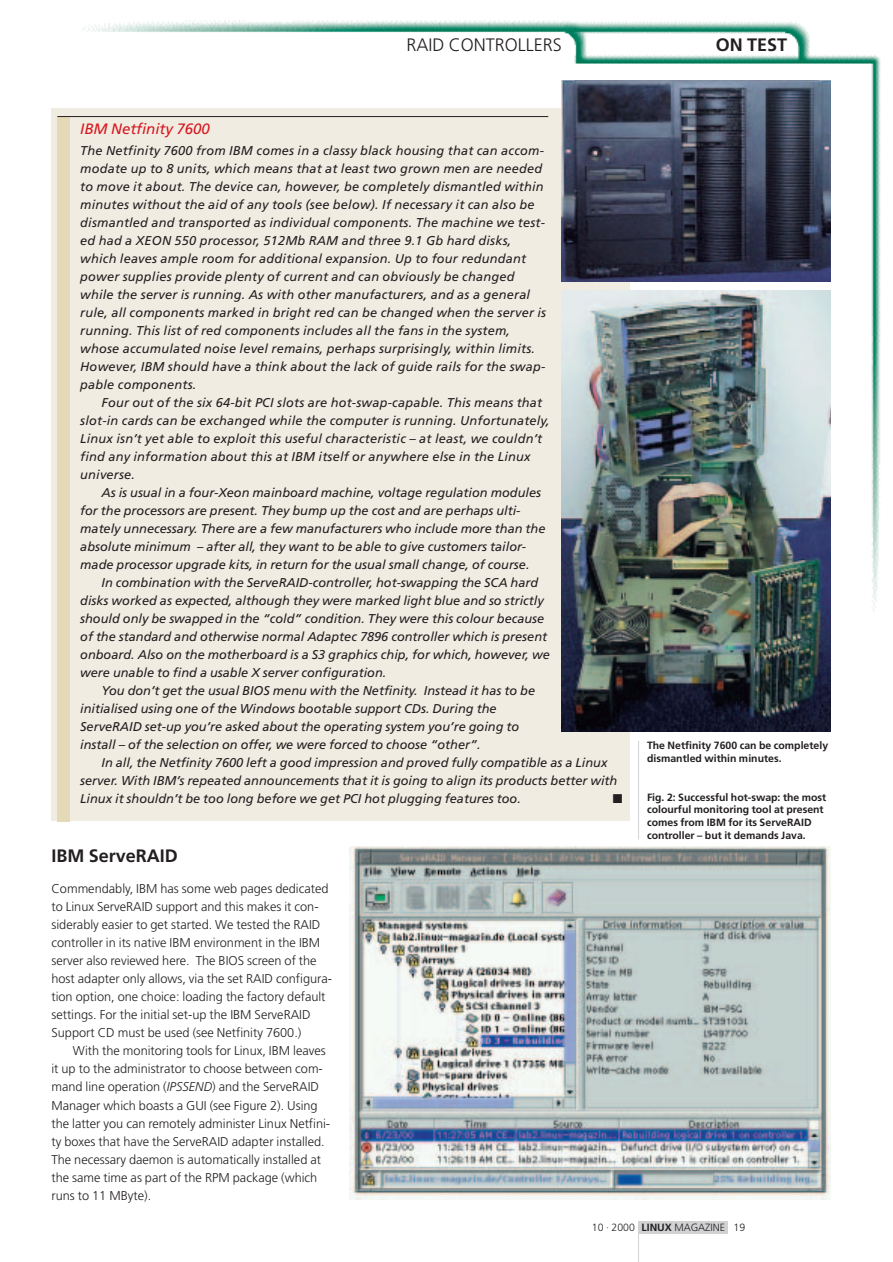
<style>
.page{position:relative;width:893px;height:1262px;background:#fff}
.page>*{position:absolute;margin:0;border:0;box-sizing:border-box;transform-origin:0 0}
.t1{font:700 18px "Frutiger";color:#231f20}
.t2{font:300 18px "Frutiger";color:#231f20}
.t3{font:italic 15px "Frutiger";color:#d7171f}
.t4{font:italic 12.75px/18px "Frutiger";color:#231f20}
.t5{font:300 12.75px/18px "Frutiger";color:#231f20}
.t6{font:12.75px "Zapf Dingbats";color:#231f20}
.t7{font:700 10.5px/12.6px "Frutiger";color:#231f20}
.t8{font:300 10.5px "Frutiger";color:#231f20}
.s1{font-style:italic}
.s2{font-weight:700}
</style>
<div class="page">
<img style="left:81px;top:20px;width:800px;height:608px">
<hr style="left:638px;top:741px;width:1px;height:98px;background:#d1d2d4">
<hr style="left:638px;top:1220px;width:1px;height:42px;background:#d1d2d4">
<div style="left:638px;top:1220px;width:90px;height:13px;background:#d1d2d4"></div>
<div style="left:51px;top:108px;width:579px;height:713px;background:#f1ece2"></div>
<div style="left:57px;top:116px;width:13px;height:705px;background:#e5dab7"></div>
<hr style="left:57px;top:116px;width:491px;height:1px;background:#231f20">
<img style="left:562px;top:80px;width:268px;height:202px">
<img style="left:562px;top:291px;width:268px;height:440px">
<img style="left:349px;top:846px;width:481px;height:353px">
<h1 class="t2" style="left:406px;top:38px;width:157px">RAID CONTROLLERS</h1>
<h1 class="t1" style="left:715px;top:38px;width:73px">ON TEST</h1>
<p class="t3" style="left:80px;top:123px;width:131px">IBM Netfinity 7600</p>
<p class="t4" style="left:80px;top:143px;width:467px">The Netfinity 7600 from IBM comes in a classy black housing that can accom&shy;modate up to 8 units, which means that at least two grown men are needed to move it about. The device can, however, be completely dismantled within minutes without the aid of any tools (see below). If necessary it can also be dismantled and transported as individual components. The machine we test&shy;ed had a XEON 550 processor, 512Mb RAM and three 9.1 Gb hard disks, which leaves ample room for additional expansion. Up to four redundant power supplies provide plenty of current and can obviously be changed while the server is running. As with other manufacturers, and as a general rule, all components marked in bright red can be changed when the server is running. This list of red components includes all the fans in the system, whose accumulated noise level remains, perhaps surprisingly, within limits.<br>However, IBM should have a think about the lack of guide rails for the swap&shy;pable components.</p>
<p class="t4" style="left:80px;top:395px;width:471px;text-indent:21px">Four out of the six 64-bit PCI slots are hot-swap-capable. This means that slot-in cards can be exchanged while the computer is running. Unfortunately, Linux isn’t yet able to exploit this useful characteristic – at least, we couldn’t find any information about this at IBM itself or anywhere else in the Linux universe.</p>
<p class="t4" style="left:80px;top:485px;width:466px;text-indent:21px">As is usual in a four-Xeon mainboard machine, voltage regulation modules for the processors are present. They bump up the cost and are perhaps ulti&shy;mately unnecessary. There are a few manufacturers who include more than the absolute minimum – after all, they want to be able to give customers tailor&shy;made processor upgrade kits, in return for the usual small change, of course.</p>
<p class="t4" style="left:80px;top:575px;width:471px;text-indent:21px">In combination with the ServeRAID-controller, hot-swapping the SCA hard disks worked as expected, although they were marked light blue and so strictly should only be swapped in the “cold” condition. They were this colour because of the standard and otherwise normal Adaptec 7896 controller which is present onboard. Also on the motherboard is a S3 graphics chip, for which, however, we were unable to find a usable X server configuration.</p>
<p class="t4" style="left:80px;top:683px;width:456px;text-indent:21px">You don’t get the usual BIOS menu with the Netfinity. Instead it has to be initialised using one of the Windows bootable support CDs. During the ServeRAID set-up you’re asked about the operating system you’re going to install – of the selection on offer, we were forced to choose “other”.</p>
<p class="t4" style="left:80px;top:755px;width:538px;text-indent:21px">In all, the Netfinity 7600 left a good impression and proved fully compatible as a Linux server. With IBM’s repeated announcements that it is going to align its products better with<br>Linux it shouldn’t be too long before we get PCI hot plugging features too.</p>
<p class="t6" style="left:613px;top:793px;width:11px">■</p>
<h1 class="t1" style="left:51px;top:848px;width:128px">IBM ServeRAID</h1>
<p class="t5" style="left:51px;top:881px;width:282px">Commendably, IBM has some web pages dedicated to Linux ServeRAID support and this makes it con&shy;siderably easier to get started. We tested the RAID controller in its native IBM environment in the IBM server also reviewed here. The BIOS screen of the host adapter only allows, via the set RAID configura&shy;tion option, one choice: loading the factory default settings. For the initial set-up the IBM ServeRAID Support CD must be used (see Netfinity 7600.)</p>
<p class="t5" style="left:51px;top:1043px;width:280px;text-indent:21px">With the monitoring tools for Linux, IBM leaves it up to the administrator to choose between com&shy;mand line operation (<span class="s1">IPSSEND</span>) and the ServeRAID Manager which boasts a GUI (see Figure 2). Using the latter you can remotely administer Linux Netfini&shy;ty boxes that have the ServeRAID adapter installed.<br>The necessary daemon is automatically installed at the same time as part of the RPM package (which runs to 11 MByte).</p>
<p class="t7" style="left:647px;top:740px;width:183px">The Netfinity 7600 can be completely dismantled within minutes.</p>
<p class="t7" style="left:647px;top:791px;width:181px">Fig. 2: Successful hot-swap: the most colourful monitoring tool at present comes from IBM for its ServeRAID controller – but it demands Java.</p>
<p class="t8" style="left:592px;top:1223px;width:155px">10 · 2000 <span class="s2">LINUX</span> MAGAZINE 19</p>
</div>
